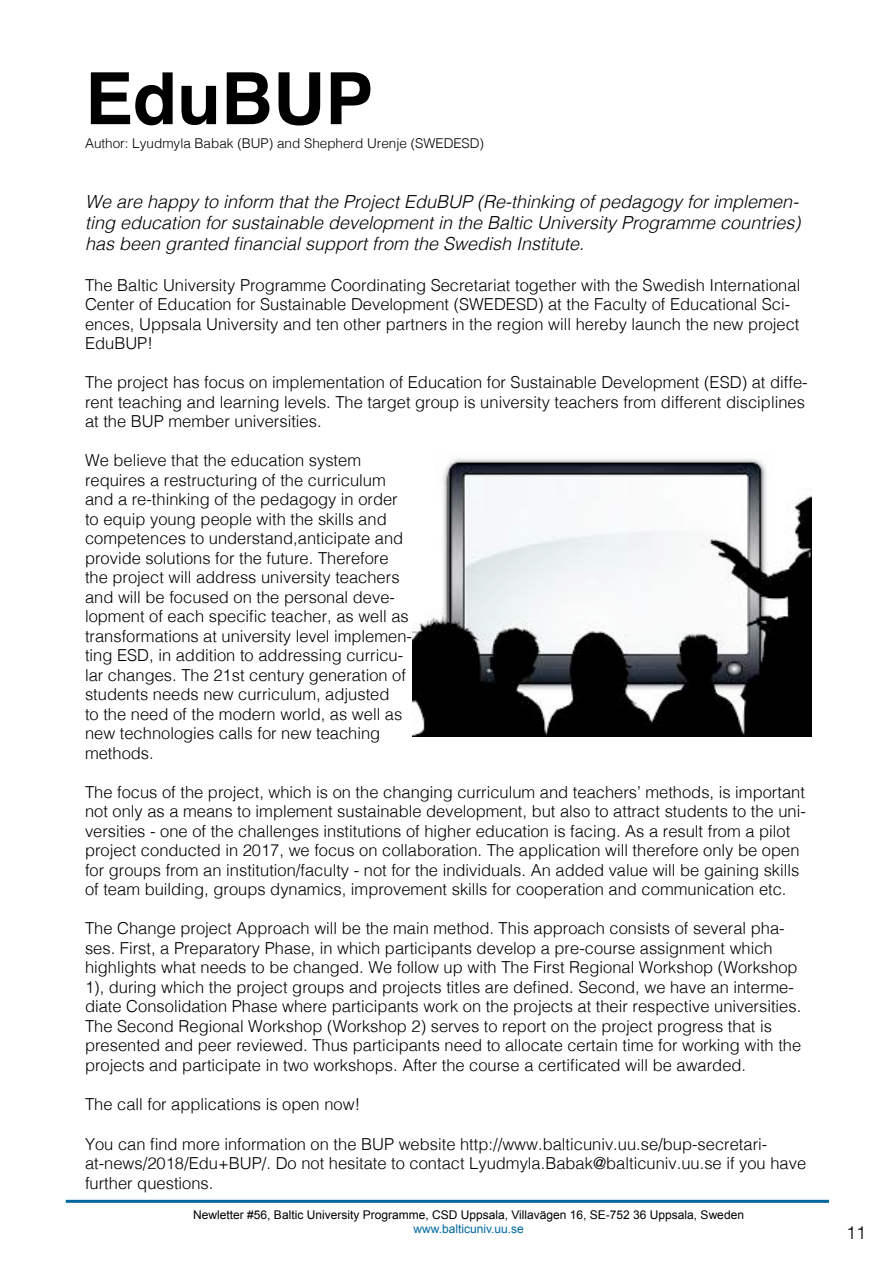
<style>
.page{position:relative;width:893px;height:1263px;background:#fff}
.page>*{position:absolute;margin:0;border:0;box-sizing:border-box;transform-origin:0 0}
.t1{font:700 72px "Helvetica";color:#000}
.t2{font:italic 300 18px/21px "Helvetica";color:#000;text-align:justify}
.t3{font:300 18px "Helvetica";color:#000}
.t4{font:300 16.5px/19.5px "Helvetica";color:#000}
.t5{font:300 13.5px "Helvetica";color:#000}
.t6{font:12px "Arial";color:#000}
.t7{font:12px "Arial";color:#00679f}
</style>
<div class="page">
<hr style="left:66px;top:1200px;width:763px;height:3px;background:#00679f">
<img style="left:412px;top:458px;width:399px;height:278px">
<h1 class="t1" style="left:85px;top:41px;width:289px">EduBUP</h1>
<p class="t5" style="left:85px;top:132px;width:401px">Author: Lyudmyla Babak (BUP) and Shepherd Urenje (SWEDESD)</p>
<p class="t2" style="left:85px;top:190px;width:717px">We are happy to inform that the Project EduBUP (Re-thinking of pedagogy for implemen&shy;ting education for sustainable development in the Baltic University Programme countries) has been granted financial support from the Swedish Institute.</p>
<p class="t4" style="left:85px;top:274px;width:717px">The Baltic University Programme Coordinating Secretariat together with the Swedish International Center of Education for Sustainable Development (SWEDESD) at the Faculty of Educational Sci&shy;ences, Uppsala University and ten other partners in the region will hereby launch the new project EduBUP!</p>
<p class="t4" style="left:85px;top:371px;width:724px">The project has focus on implementation of Education for Sustainable Development (ESD) at diffe&shy;rent teaching and learning levels. The target group is university teachers from different disciplines at the BUP member universities.</p>
<p class="t4" style="left:85px;top:449px;width:328px">We believe that the education system requires a restructuring of the curriculum and a re-thinking of the pedagogy in order to equip young people with the skills and competences to understand,anticipate and provide solutions for the future. Therefore the project will address university teachers and will be focused on the personal deve&shy;lopment of each specific teacher, as well as transformations at university level implemen&shy;ting ESD, in addition to addressing curricu&shy;lar changes. The 21st century generation of students needs new curriculum, adjusted<br>to the need of the modern world, as well as new technologies calls for new teaching methods.</p>
<p class="t4" style="left:85px;top:781px;width:722px">The focus of the project, which is on the changing curriculum and teachers’ methods, is important not only as a means to implement sustainable development, but also to attract students to the uni&shy;versities - one of the challenges institutions of higher education is facing. As a result from a pilot project conducted in 2017, we focus on collaboration. The application will therefore only be open for groups from an institution/faculty - not for the individuals. An added value will be gaining skills of team building, groups dynamics, improvement skills for cooperation and communication etc.</p>
<p class="t4" style="left:85px;top:917px;width:718px">The Change project Approach will be the main method. This approach consists of several pha&shy;ses. First, a Preparatory Phase, in which participants develop a pre-course assignment which highlights what needs to be changed. We follow up with The First Regional Workshop (Workshop 1), during which the project groups and projects titles are defined. Second, we have an interme&shy;diate Consolidation Phase where participants work on the projects at their respective universities.<br>The Second Regional Workshop (Workshop 2) serves to report on the project progress that is presented and peer reviewed. Thus participants need to allocate certain time for working with the projects and participate in two workshops. After the course a certificated will be awarded.</p>
<p class="t4" style="left:85px;top:1093px;width:277px">The call for applications is open now!</p>
<p class="t4" style="left:85px;top:1133px;width:723px">You can find more information on the BUP website http://www.balticuniv.uu.se/bup-secretari&shy;at-news/2018/Edu+BUP/. Do not hesitate to contact Lyudmyla.Babak@balticuniv.uu.se if you have further questions.</p>
<p class="t6" style="left:193px;top:1206px;width:552px">Newletter #56, Baltic University Programme, CSD Uppsala, Villavägen 16, SE-752 36 Uppsala, Sweden</p>
<p class="t7" style="left:413px;top:1221px;width:112px">www.balticuniv.uu.se</p>
<p class="t3" style="left:846px;top:1217px;width:22px">11</p>
</div>
